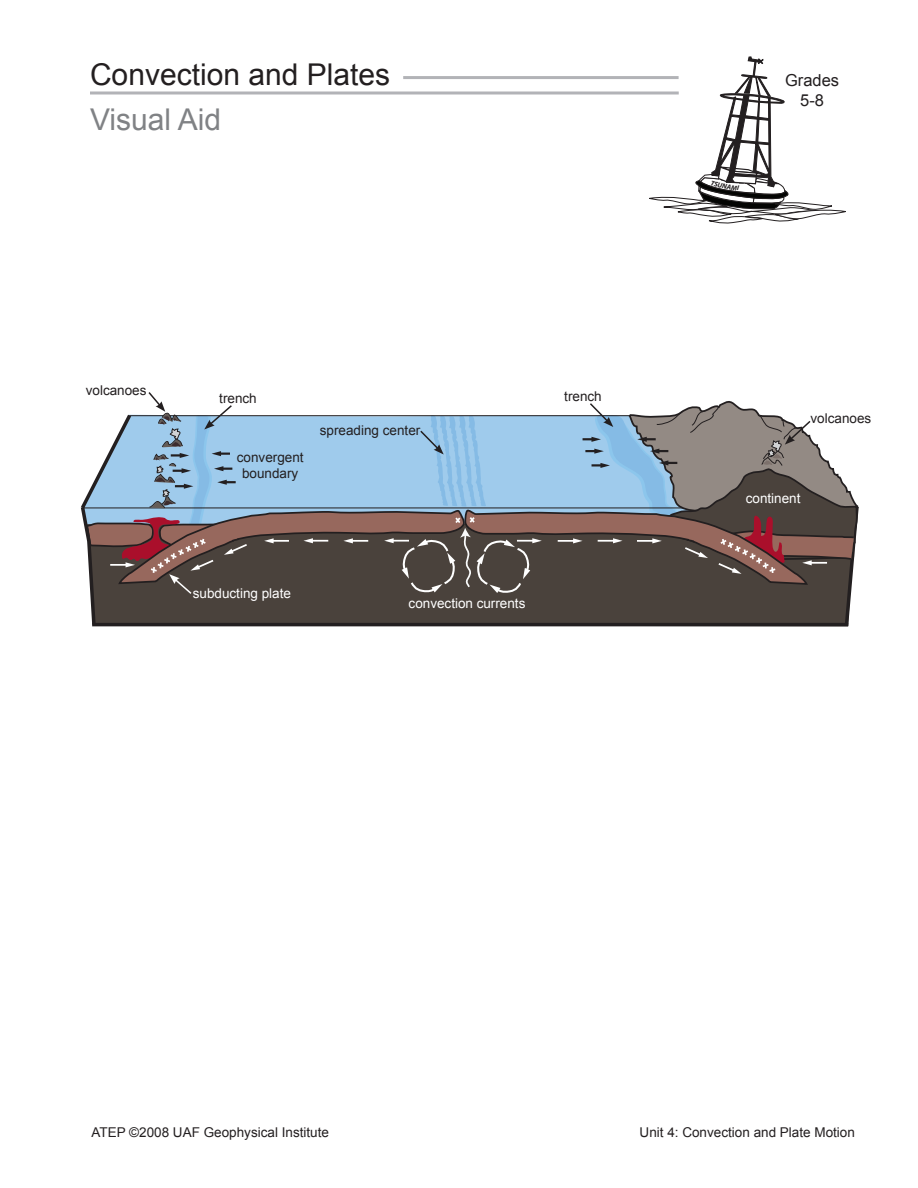
<style>
.page{position:relative;width:918px;height:1188px;background:#fff}
.page>*{position:absolute;margin:0;border:0;box-sizing:border-box;transform-origin:0 0}
.Lesson_Title{font:30px "Arial";color:#231f20}
.Description{font:30px "Arial";color:#808285}
.Procedure{font:16.5px "Arial";color:#231f20}
.Directions_-_Workshe{font:13.5px/16.2px "Arial";color:#231f20;text-align:center}
.t1{font:13.5px "Arial";color:#fff}
</style>
<div class="page">
<hr style="left:403px;top:76px;width:276px;height:3px;background:#b2b3b7">
<hr style="left:90px;top:92px;width:589px;height:2px;background:#b2b3b7">
<svg style="left:80px;top:392px;width:779px;height:235px;background:#858a90"></svg>
<svg style="left:648px;top:57px;width:198px;height:167px"></svg>
<p class="Lesson_Title" style="left:90px;top:57px;width:302px">Convection and Plates</p>
<p class="Description" style="left:90px;top:102px;width:133px">Visual Aid</p>
<p class="Directions_-_Workshe" style="left:86px;top:382px;width:62px">volcanoes</p>
<p class="Directions_-_Workshe" style="left:219px;top:390px;width:39px">trench</p>
<p class="Directions_-_Workshe" style="left:564px;top:388px;width:39px">trench</p>
<p class="Directions_-_Workshe" style="left:237px;top:449px;width:68px">convergent boundary</p>
<p class="Directions_-_Workshe" style="left:320px;top:422px;width:102px">spreading center</p>
<p class="t1" style="left:193px;top:585px;width:100px">subducting plate</p>
<p class="t1" style="left:409px;top:596px;width:118px">convection currents</p>
<p class="Procedure" style="left:785px;top:71px;width:56px">Grades</p>
<p class="Procedure" style="left:800px;top:91px;width:25px">5-8</p>
<p class="Directions_-_Workshe" style="left:811px;top:410px;width:62px">volcanoes</p>
<p class="t1" style="left:746px;top:491px;width:56px">continent</p>
<p class="Directions_-_Workshe" style="left:92px;top:1124px;width:239px">ATEP ©2008 UAF Geophysical Institute</p>
<p class="Directions_-_Workshe" style="left:640px;top:1124px;width:217px">Unit 4: Convection and Plate Motion</p>
</div>
